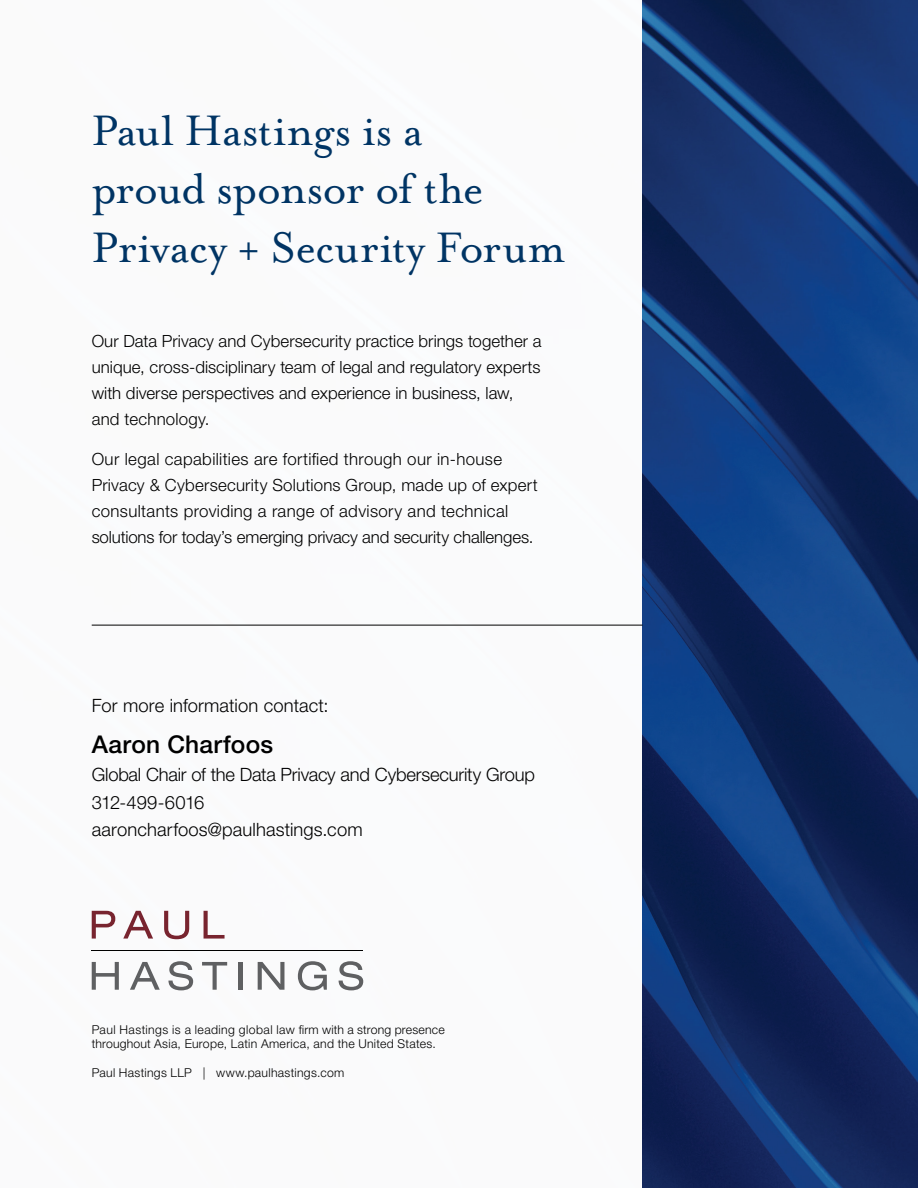
<style>
.page{position:relative;width:918px;height:1188px;background:#fff}
.page>*{position:absolute;margin:0;border:0;box-sizing:border-box;transform-origin:0 0}
.t1{font:48.9px/58.8px "Mrs Eaves OT";letter-spacing:-.015em;color:#003464}
.t2{font:500 24.45px "Helvetica Neue LT Std";letter-spacing:.01em;color:#000}
.t3{font:300 18.3px/27.6px "Helvetica Neue LT Std";letter-spacing:-.005em;color:#000}
.t4{font:300 16.8px/26px "Helvetica Neue LT Std";letter-spacing:.005em;color:#000}
.t5{font:300 12.3px/14.7px "Helvetica Neue LT Std";letter-spacing:.025em;color:#000}
</style>
<div class="page">
<img style="left:643px;top:0;width:275px;height:1188px">
<hr style="left:92px;top:625px;width:551px;height:1px;background:#000">
<svg style="left:92px;top:911px;width:23px;height:28px"></svg>
<svg style="left:123px;top:911px;width:30px;height:28px"></svg>
<svg style="left:164px;top:911px;width:25px;height:28px"></svg>
<svg style="left:204px;top:911px;width:21px;height:28px"></svg>
<svg style="left:92px;top:962px;width:27px;height:28px"></svg>
<svg style="left:130px;top:962px;width:30px;height:28px"></svg>
<svg style="left:168px;top:961px;width:25px;height:29px"></svg>
<svg style="left:202px;top:962px;width:25px;height:28px"></svg>
<hr style="left:239px;top:962px;width:4px;height:28px;background:#5f6062">
<svg style="left:258px;top:962px;width:26px;height:28px"></svg>
<svg style="left:298px;top:961px;width:29px;height:29px"></svg>
<svg style="left:339px;top:961px;width:24px;height:29px"></svg>
<hr style="left:92px;top:950px;width:271px;height:1px;background:#000">
<p class="t1" style="left:92px;top:101px;width:475px">Paul Hastings is a<br>proud sponsor of the<br>Privacy + Security Forum</p>
<p class="t4" style="left:92px;top:328px;width:451px">Our Data Privacy and Cybersecurity practice brings together a unique, cross-disciplinary team of legal and regulatory experts with diverse perspectives and experience in business, law, and technology.</p>
<p class="t4" style="left:92px;top:446px;width:448px">Our legal capabilities are fortified through our in-house Privacy &amp; Cybersecurity Solutions Group, made up of expert consultants providing a range of advisory and technical solutions for today’s emerging privacy and security challenges.</p>
<p class="t3" style="left:92px;top:691px;width:238px">For more information contact:</p>
<p class="t2" style="left:92px;top:730px;width:183px">Aaron Charfoos</p>
<p class="t3" style="left:92px;top:760px;width:445px">Global Chair of the Data Privacy and Cybersecurity Group<br>312-499-6016<br>aaroncharfoos@paulhastings.com</p>
<p class="t5" style="left:92px;top:1022px;width:355px">Paul Hastings is a leading global law firm with a strong presence throughout Asia, Europe, Latin America, and the United States.</p>
<p class="t5" style="left:92px;top:1065px;width:254px">Paul Hastings LLP | www.paulhastings.com</p>
</div>
